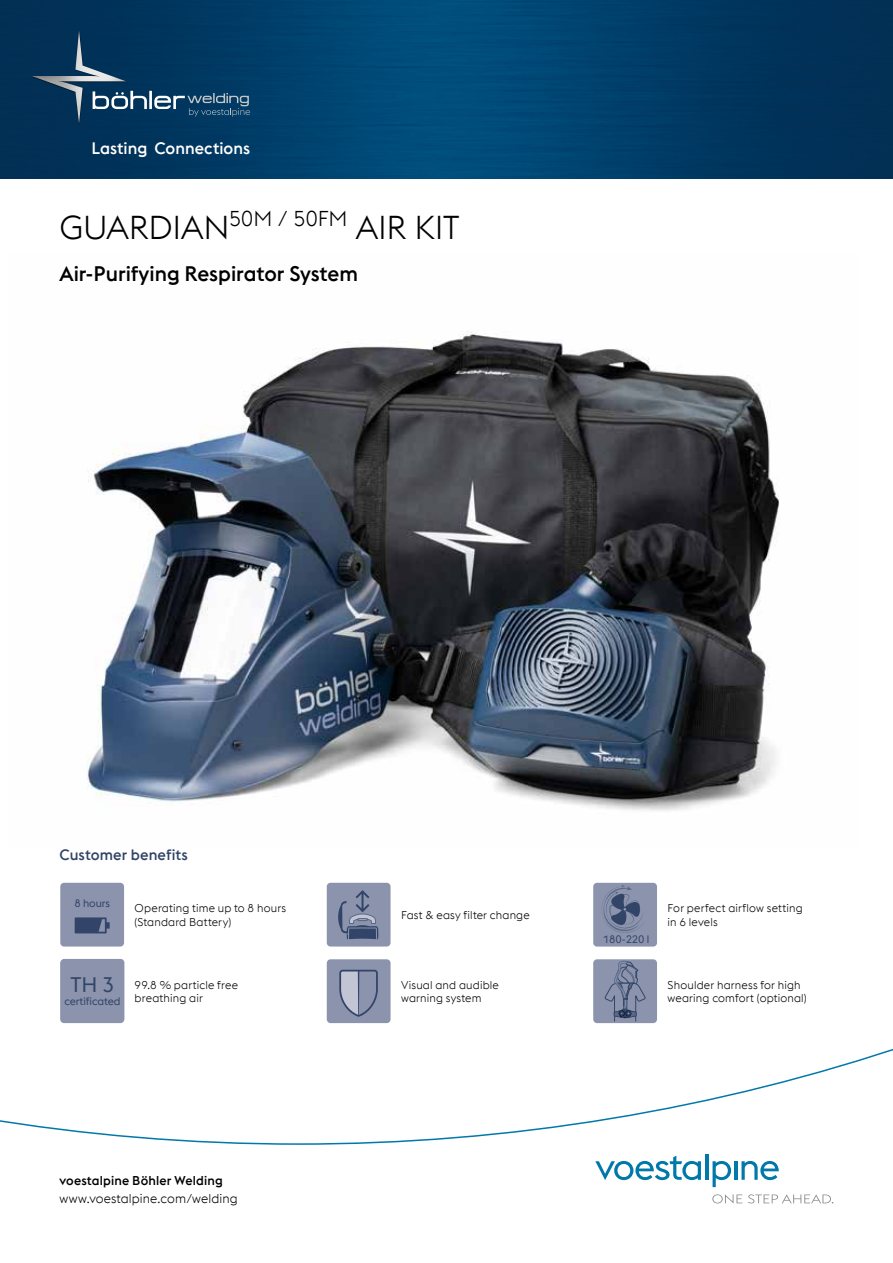
<style>
.page{position:relative;width:893px;height:1263px;background:#fff}
.page>*{position:absolute;margin:0;border:0;box-sizing:border-box;transform-origin:0 0}
.t1{font:300 33px "voestalpine";letter-spacing:-.005em;color:#000}
.t2{font:500 21px "voestalpine";color:#000}
.t3{font:21px "voestalpine";color:#324568}
.t4{font:500 16.5px "voestalpine";color:#fff}
.t5{font:500 15px "voestalpine";letter-spacing:.005em;color:#324568}
.t6{font:300 12.75px "voestalpine";letter-spacing:.01em;color:#000}
.t7{font:500 12.75px "voestalpine";letter-spacing:.01em;color:#000}
.t8{font:300 11.25px/13.5px "voestalpine";letter-spacing:.015em;color:#000}
.t9{font:10.8px "voestalpine";letter-spacing:-.01em;color:#324568}
</style>
<div class="page">
<img style="left:0;top:0;width:893px;height:179px">
<svg style="left:0;top:1048px;width:893px;height:97px"></svg>
<svg style="left:595px;top:1156px;width:106px;height:24px"></svg>
<hr style="left:705px;top:1154px;width:3px;height:26px;background:#0078aa">
<svg style="left:713px;top:1161px;width:18px;height:26px"></svg>
<hr style="left:734px;top:1161px;width:3px;height:19px;background:#0078aa">
<svg style="left:741px;top:1161px;width:38px;height:19px"></svg>
<svg style="left:712px;top:1194px;width:30px;height:9px"></svg>
<svg style="left:748px;top:1194px;width:85px;height:9px"></svg>
<img style="left:87px;top:331px;width:692px;height:480px">
<img style="left:30px;top:28px;width:99px;height:99px">
<img style="left:32px;top:31px;width:94px;height:92px">
<svg style="left:93px;top:91px;width:157px;height:26px;background:#335d7d"></svg>
<div style="left:60px;top:883px;width:64px;height:63px;background:#8c94ad;border-radius:4px"></div>
<svg style="left:75px;top:917px;width:35px;height:16px"></svg>
<div style="left:327px;top:883px;width:64px;height:63px;background:#8c94ad;border-radius:4px"></div>
<svg style="left:338px;top:890px;width:40px;height:49px"></svg>
<div style="left:327px;top:959px;width:64px;height:64px;background:#8c94ad;border-radius:4px"></div>
<svg style="left:339px;top:969px;width:39px;height:48px"></svg>
<hr style="left:358px;top:971px;width:1px;height:44px;background:#324568">
<div style="left:593px;top:883px;width:64px;height:63px;background:#8c94ad;border-radius:4px"></div>
<svg style="left:602px;top:885px;width:41px;height:48px"></svg>
<div style="left:593px;top:959px;width:64px;height:64px;background:#8c94ad;border-radius:4px"></div>
<svg style="left:604px;top:961px;width:42px;height:61px"></svg>
<div style="left:61px;top:959px;width:63px;height:64px;background:#8c94ad;border-radius:4px"></div>
<h3 class="t4" style="left:91px;top:138px;width:160px">Lasting Connections</h3>
<h1 class="t1" style="left:60px;top:209px;width:401px">GUARDIAN<sup>50M</sup> <sup>/</sup> <sup>50FM</sup> AIR KIT</h1>
<h2 class="t2" style="left:60px;top:261px;width:300px">Air-Purifying Respirator System</h2>
<h3 class="t5" style="left:60px;top:846px;width:130px">Customer benefits</h3>
<p class="t9" style="left:74px;top:897px;width:37px">8 hours</p>
<p class="t8" style="left:135px;top:902px;width:153px">Operating time up to 8 hours (Standard Battery)</p>
<h2 class="t3" style="left:71px;top:972px;width:45px">TH 3</h2>
<p class="t9" style="left:65px;top:995px;width:57px">certificated</p>
<p class="t8" style="left:135px;top:978px;width:105px">99.8 % particle free breathing air</p>
<p class="t7" style="left:60px;top:1173px;width:165px">voestalpine Böhler Welding</p>
<p class="t6" style="left:60px;top:1191px;width:180px">www.voestalpine.com/welding</p>
<p class="t8" style="left:401px;top:908px;width:130px">Fast &amp; easy filter change</p>
<p class="t8" style="left:401px;top:978px;width:99px">Visual and audible warning system</p>
<p class="t9" style="left:603px;top:932px;width:48px">180-220 l</p>
<p class="t8" style="left:668px;top:902px;width:137px">For perfect airflow setting in 6 levels</p>
<p class="t8" style="left:668px;top:978px;width:141px">Shoulder harness for high wearing comfort (optional)</p>
</div>
